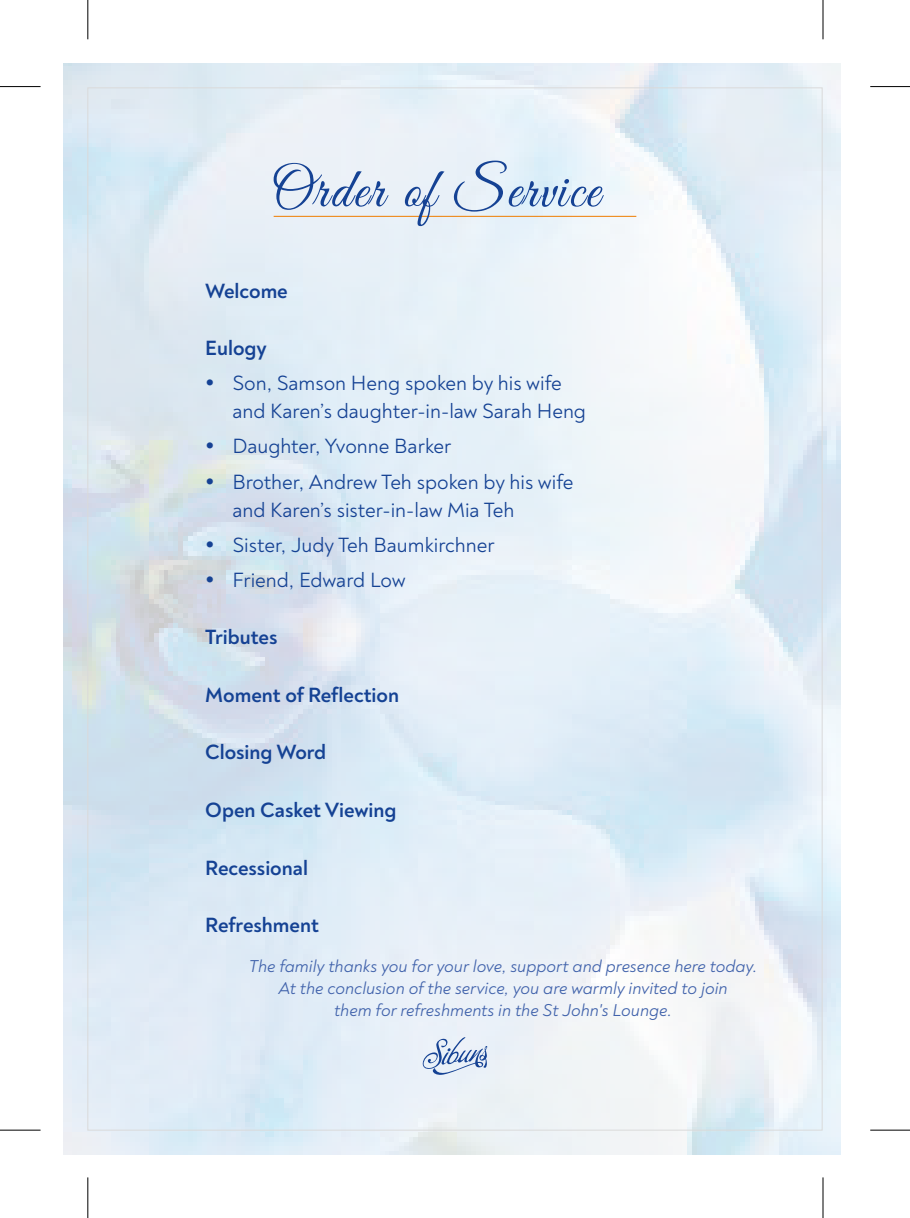
<style>
.page{position:relative;width:910px;height:1218px;background:#fff}
.page>*{position:absolute;margin:0;border:0;box-sizing:border-box;transform-origin:0 0}
.t1{font:56px "Great Vibes";letter-spacing:.04em;color:#154294}
.t2{font:21px/35px "Noah";color:#154294}
.t3{font:700 21px "Noah";color:#154294}
.t4{font:italic 17.5px/22.2px "Noah";color:#4062ab;text-align:center}
</style>
<div class="page">
<hr style="left:274px;top:216px;width:362px;height:1px;background:#ef7d00">
<svg style="left:422px;top:1036px;width:65px;height:39px;background:#bfcde4"></svg>
<hr style="left:0;top:1129px;width:41px;height:1px;background:#000">
<hr style="left:88px;top:1177px;width:1px;height:40px;background:#000">
<hr style="left:0;top:86px;width:41px;height:1px;background:#000">
<hr style="left:88px;top:0;width:1px;height:39px;background:#000">
<hr style="left:870px;top:86px;width:40px;height:1px;background:#000">
<hr style="left:823px;top:0;width:1px;height:39px;background:#000">
<hr style="left:870px;top:1129px;width:40px;height:1px;background:#000">
<hr style="left:823px;top:1177px;width:1px;height:40px;background:#000">
<svg style="left:207px;top:379px;width:6px;height:7px"></svg>
<svg style="left:207px;top:442px;width:6px;height:7px"></svg>
<svg style="left:207px;top:478px;width:6px;height:6px"></svg>
<svg style="left:207px;top:541px;width:6px;height:6px"></svg>
<svg style="left:207px;top:576px;width:6px;height:6px"></svg>
<h1 class="t1" style="left:271px;top:159px;width:330px">Order of Service</h1>
<p class="t3" style="left:205px;top:278px;width:84px">Welcome</p>
<p class="t3" style="left:205px;top:335px;width:63px">Eulogy</p>
<p class="t2" style="left:232px;top:370px;width:355px;line-height:28px">Son, Samson Heng spoken by his wife and Karen’s daughter-in-law Sarah Heng</p>
<p class="t2" style="left:232px;top:429px;width:343px">Daughter, Yvonne Barker<br>Brother, Andrew Teh spoken by his wife</p>
<p class="t2" style="left:232px;top:492px;width:283px">and Karen’s sister-in-law Mia Teh<br>Sister, Judy Teh Baumkirchner<br>Friend, Edward Low</p>
<p class="t3" style="left:205px;top:624px;width:74px">Tributes</p>
<p class="t3" style="left:205px;top:682px;width:195px">Moment of Reflection</p>
<p class="t3" style="left:205px;top:739px;width:122px">Closing Word</p>
<p class="t3" style="left:205px;top:797px;width:193px">Open Casket Viewing</p>
<p class="t3" style="left:205px;top:854px;width:104px">Recessional</p>
<p class="t3" style="left:205px;top:912px;width:115px">Refreshment</p>
<p class="t4" style="left:249px;top:954px;width:510px">The family thanks you for your love, support and presence here today.<br>At the conclusion of the service, you are warmly invited to join<br>them for refreshments in the St John's Lounge.</p>
</div>
